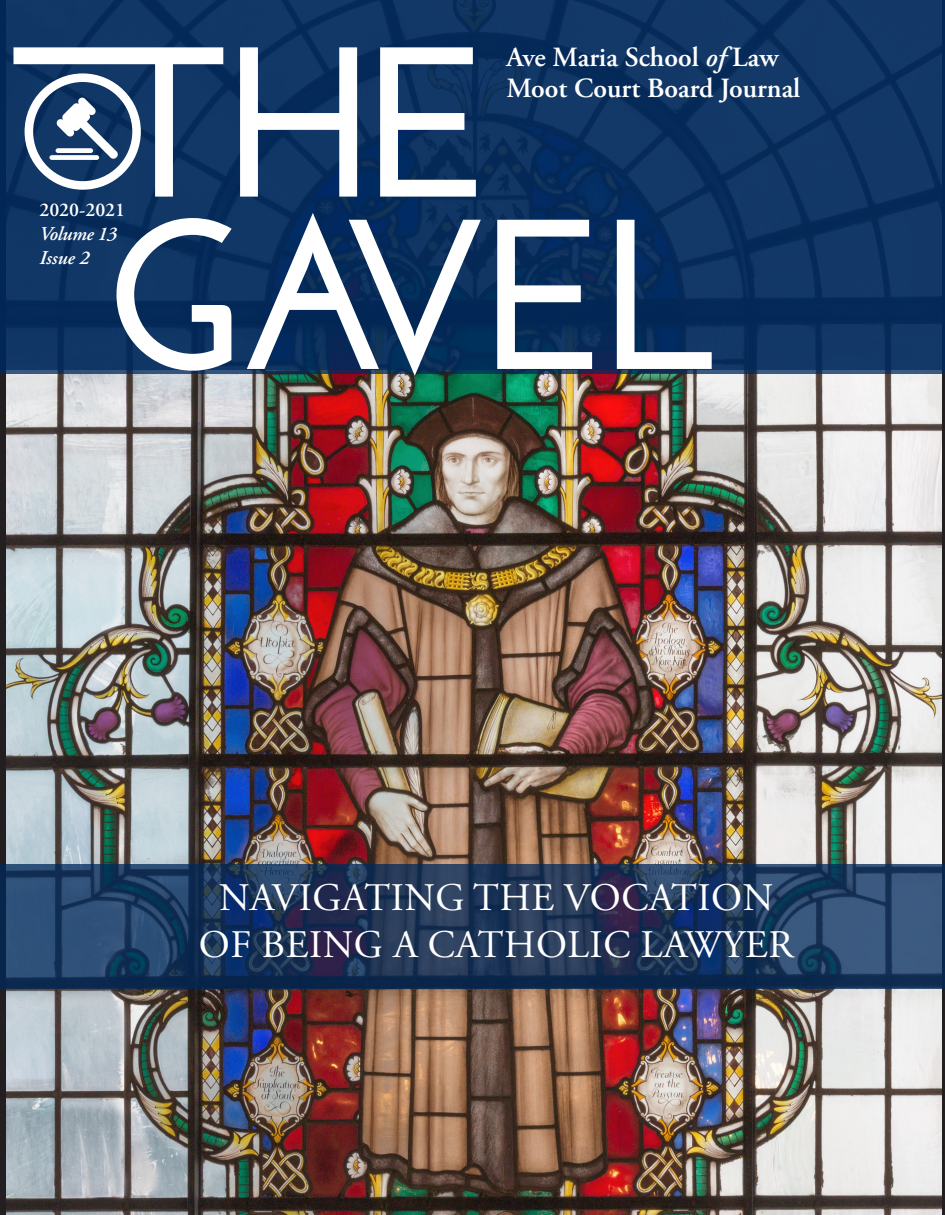
<style>
.page{position:relative;width:945px;height:1215px;background:#fff}
.page>*{position:absolute;margin:0;border:0;box-sizing:border-box;transform-origin:0 0}
.t1{font:39px/46.5px "Adobe Garamond Pro";letter-spacing:.015em;color:#fff;text-align:center}
.t2{font:600 27.75px/31px "Adobe Garamond Pro";color:#fff}
.t3{font:italic 600 19.5px/24px "Adobe Garamond Pro";letter-spacing:-.02em;color:#fff}
.t4{font:600 19.5px "Adobe Garamond Pro";color:#fff}
.s1{font-style:italic}
</style>
<div class="page">
<img style="left:6px;top:374px;width:935px;height:841px">
<div style="left:0;top:0;width:945px;height:374px;background:linear-gradient(to right,#0d3362,#0f3463)"></div>
<svg style="left:0;top:864px;width:945px;height:125px;background:#213a5f"></svg>
<svg style="left:14px;top:47px;width:462px;height:150px"></svg>
<svg style="left:25px;top:73px;width:116px;height:117px"></svg>
<svg style="left:117px;top:213px;width:595px;height:163px"></svg>
<p class="t4" style="left:39px;top:199px;width:87px">2020-2021</p>
<p class="t3" style="left:39px;top:223px;width:79px">Volume 13<br>Issue 2</p>
<p class="t2" style="left:506px;top:42px;width:296px">Ave Maria School <span class="s1">of</span> Law<br>Moot Court Board Journal</p>
<p class="t1" style="left:199px;top:876px;width:596px">NAVIGATING THE VOCATION<br>OF BEING A CATHOLIC LAWYER</p>
</div>
